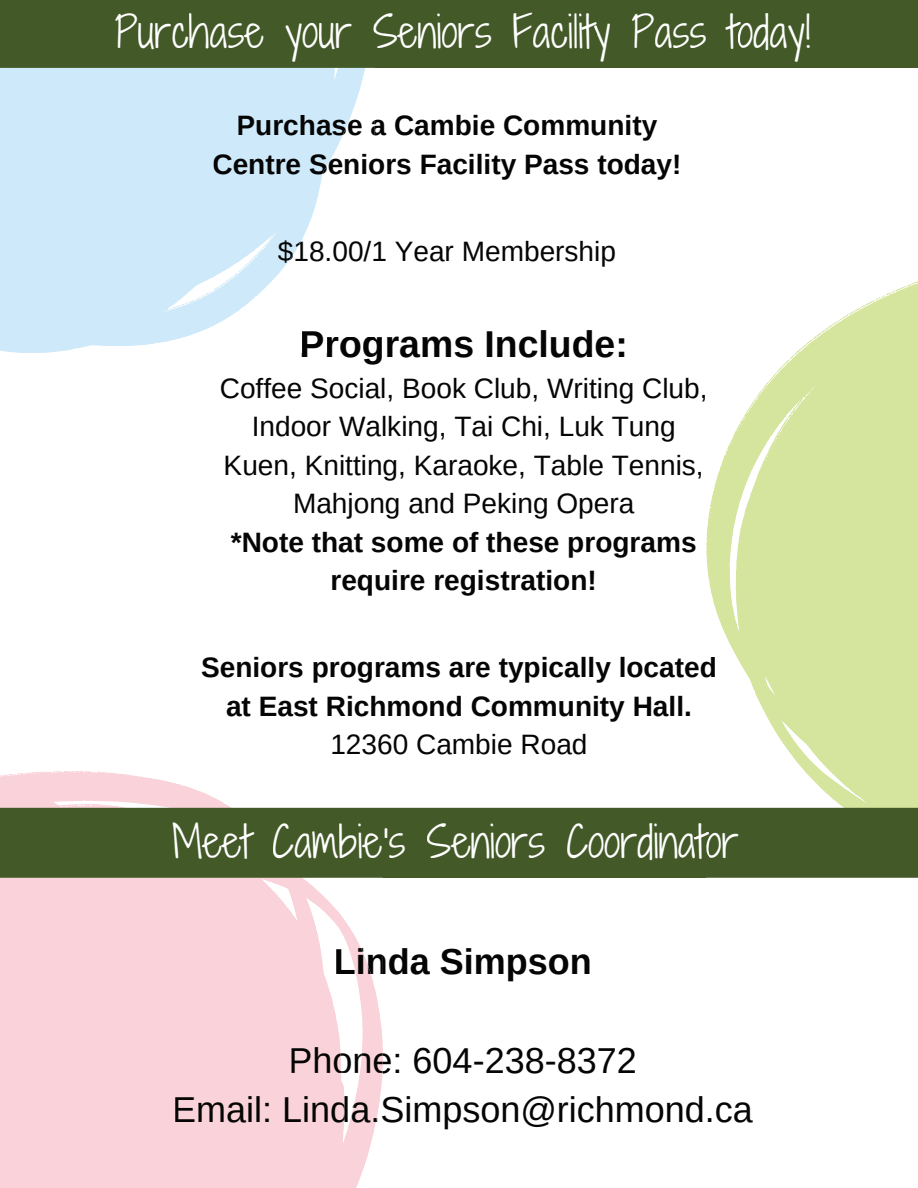
<style>
.page{position:relative;width:918px;height:1188px;background:#fff}
.page>*{position:absolute;margin:0;border:0;box-sizing:border-box;transform-origin:0 0}
.t1{font:42px "Shadows Into Light Two";color:#fff}
.t2{font:700 37.35px "Arimo";color:#040504}
.t3{font:36px/49.5px "Arimo";color:#040504;text-align:center}
.t4{font:700 36px "Arimo";color:#040504}
.t5{font:700 28.05px/38.5px "Arimo";color:#040504;text-align:center}
.t6{font:28.05px/38.5px "Arimo";color:#040504;text-align:center}
</style>
<div class="page">
<svg style="left:0;top:68px;width:365px;height:285px;fill:#cee9f9"></svg>
<svg style="left:263px;top:241px;width:6px;height:8px"></svg>
<svg style="left:169px;top:273px;width:68px;height:37px"></svg>
<svg style="left:238px;top:115px;width:127px;height:26px"></svg>
<svg style="left:214px;top:154px;width:151px;height:26px"></svg>
<svg style="left:278px;top:240px;width:87px;height:27px"></svg>
<div style="left:302px;top:332px;width:21px;height:21px;background:#fff"></div>
<div style="left:327px;top:337px;width:12px;height:16px;background:#fff"></div>
<div style="left:341px;top:337px;width:19px;height:16px;background:#fff"></div>
<div style="left:363px;top:337px;width:11px;height:16px;background:#fff"></div>
<div style="left:0;top:0;width:918px;height:68px;background:#435a28"></div>
<div style="left:286px;top:23px;width:16px;height:39px;background:#435a28"></div>
<div style="left:303px;top:23px;width:15px;height:25px;background:#435a28"></div>
<div style="left:319px;top:23px;width:16px;height:26px;background:#435a28"></div>
<div style="left:336px;top:23px;width:16px;height:25px;background:#435a28"></div>
<hr style="left:374px;top:13px;width:1px;height:35px;background:#435a28">
<svg style="left:706px;top:440px;width:212px;height:364px;fill:#d6e59e"></svg>
<svg style="left:732px;top:281px;width:186px;height:166px"></svg>
<div style="left:706px;top:657px;width:9px;height:26px;background:#fff"></div>
<svg style="left:0;top:771px;width:383px;height:417px;background:#fad7de"></svg>
<svg style="left:336px;top:947px;width:47px;height:34px"></svg>
<svg style="left:291px;top:1046px;width:92px;height:27px"></svg>
<div style="left:175px;top:1096px;width:208px;height:34px;background:#fad2da"></div>
<div style="left:0;top:804px;width:918px;height:74px;background:#435a28"></div>
<div style="left:273px;top:823px;width:20px;height:35px;background:#435a28"></div>
<div style="left:295px;top:833px;width:16px;height:25px;background:#435a28"></div>
<div style="left:312px;top:831px;width:26px;height:27px;background:#435a28"></div>
<div style="left:339px;top:823px;width:18px;height:35px;background:#435a28"></div>
<hr style="left:359px;top:823px;width:3px;height:35px;background:#435a28">
<div style="left:362px;top:833px;width:20px;height:25px;background:#435a28"></div>
<h1 class="t1" style="left:115px;top:1px;width:697px">Purchase your Seniors Facility Pass today!</h1>
<p class="t5" style="left:212px;top:106px;width:471px">Purchase a Cambie Community<br>Centre Seniors Facility Pass today!</p>
<p class="t6" style="left:278px;top:232px;width:340px">$18.00/1 Year Membership</p>
<h2 class="t2" style="left:300px;top:324px;width:330px">Programs Include:</h2>
<p class="t6" style="left:220px;top:369px;width:489px">Coffee Social, Book Club, Writing Club, Indoor Walking, Tai Chi, Luk Tung Kuen, Knitting, Karaoke, Table Tennis, Mahjong and Peking Opera</p>
<p class="t5" style="left:231px;top:523px;width:467px">*Note that some of these programs require registration!</p>
<p class="t5" style="left:201px;top:648px;width:517px">Seniors programs are typically located at East Richmond Community Hall.</p>
<p class="t6" style="left:330px;top:725px;width:259px">12360 Cambie Road</p>
<h1 class="t1" style="left:172px;top:811px;width:568px">Meet Cambie's Seniors Coordinator</h1>
<p class="t4" style="left:334px;top:941px;width:260px">Linda Simpson</p>
<p class="t3" style="left:172px;top:1035px;width:582px">Phone: 604-238-8372<br>Email: Linda.Simpson@richmond.ca</p>
</div>
